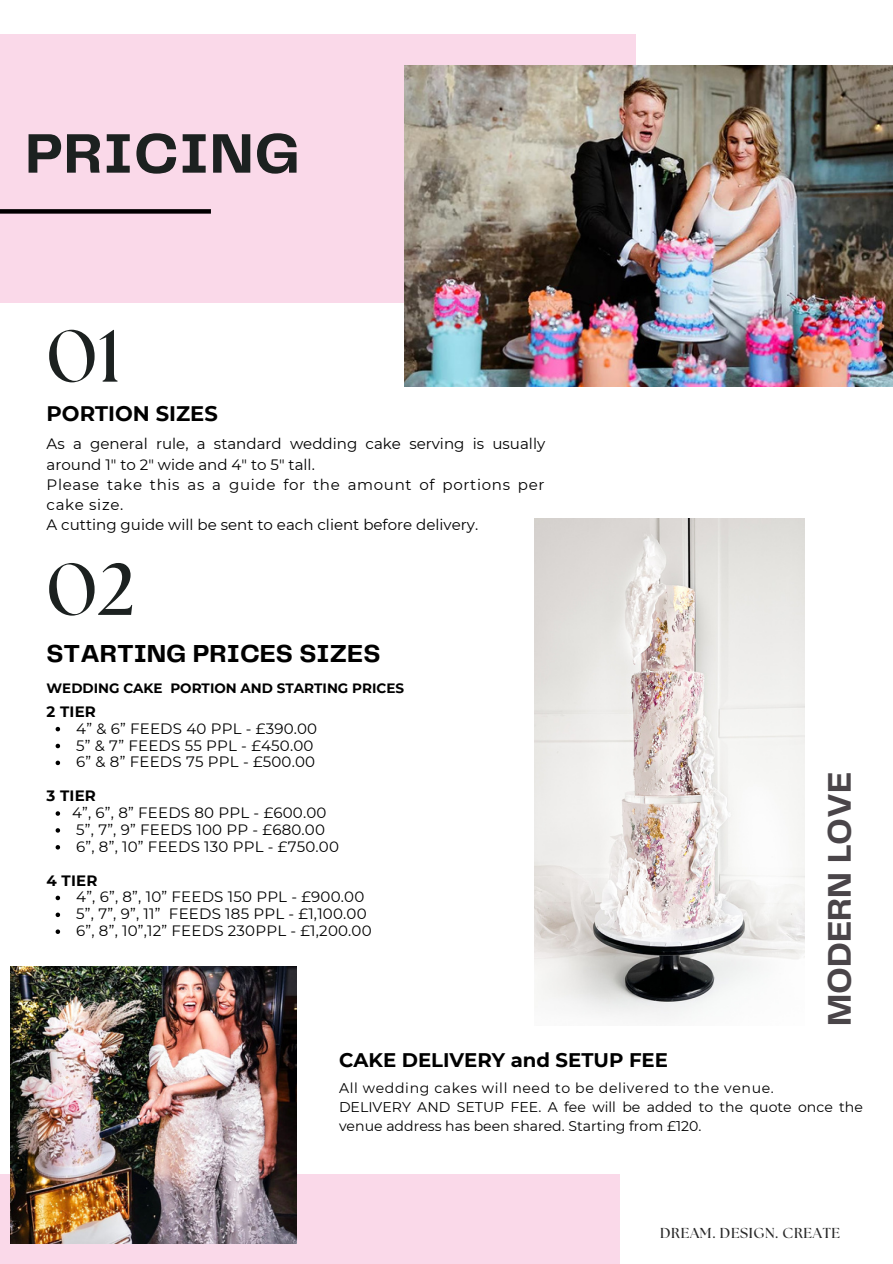
<style>
.page{position:relative;width:893px;height:1264px;background:#fff}
.page>*{position:absolute;margin:0;border:0;box-sizing:border-box;transform-origin:0 0}
.t1{font:700 73.5px "The Seasons";color:#1c2120}
.t2{font:700 57.75px "Telegraf";letter-spacing:.015em;color:#1c2120}
.t3{font:700 33.9px "Telegraf";color:#4a4549}
.t4{font:700 25.5px "Telegraf";color:#000}
.t5{font:700 21px "Montserrat";color:#000}
.t6{font:700 19.65px "Montserrat";color:#000}
.t7{font:15px/20.2px "Montserrat";letter-spacing:.015em;color:#000}
.t8{font:15px/20.2px "Montserrat";letter-spacing:.045em;color:#000}
.t9{font:700 15px "Montserrat";letter-spacing:.015em;color:#000}
.t10{font:700 14.4px "The Seasons";letter-spacing:.045em;color:#272727}
.t11{font:14.1px/19.2px "Montserrat";color:#000}
.t12{font:14.1px "Montserrat";letter-spacing:.045em;color:#000}
.t13{font:700 13.5px "Montserrat";color:#000}
</style>
<div class="page">
<div style="left:0;top:34px;width:635px;height:268px;background:#fad9e9"></div>
<div style="left:0;top:1174px;width:619px;height:89px;background:#fad9e9"></div>
<img style="left:10px;top:966px;width:286px;height:277px">
<div style="left:0;top:209px;width:211px;height:5px;background:#000"></div>
<img style="left:404px;top:65px;width:488px;height:321px">
<img style="left:534px;top:518px;width:270px;height:499px">
<svg style="left:56px;top:727px;width:4px;height:4px"></svg>
<svg style="left:56px;top:743px;width:4px;height:5px"></svg>
<svg style="left:56px;top:760px;width:4px;height:5px"></svg>
<svg style="left:56px;top:811px;width:4px;height:4px"></svg>
<svg style="left:56px;top:828px;width:4px;height:4px"></svg>
<svg style="left:56px;top:845px;width:4px;height:4px"></svg>
<svg style="left:56px;top:895px;width:4px;height:5px"></svg>
<svg style="left:56px;top:912px;width:4px;height:5px"></svg>
<svg style="left:56px;top:929px;width:4px;height:5px"></svg>
<p class="t2" style="left:25px;top:129px;width:276px">PRICING</p>
<p class="t1" style="left:47px;top:323px;width:76px">01</p>
<p class="t5" style="left:47px;top:401px;width:173px">PORTION SIZES</p>
<p class="t7" style="left:47px;top:434px;width:500px">As a general rule, a standard wedding cake serving is usually around 1" to 2" wide and 4" to 5" tall.</p>
<p class="t8" style="left:47px;top:474px;width:499px">Please take this as a guide for the amount of portions per cake size.</p>
<p class="t7" style="left:47px;top:515px;width:433px">A cutting guide will be sent to each client before delivery.</p>
<p class="t1" style="left:47px;top:556px;width:90px">02</p>
<h3 class="t4" style="left:47px;top:643px;width:335px">STARTING PRICES SIZES</h3>
<h3 class="t13" style="left:47px;top:679px;width:359px">WEDDING CAKE PORTION AND STARTING PRICES</h3>
<p class="t9" style="left:47px;top:702px;width:51px">2 TIER</p>
<p class="t7" style="left:76px;top:718px;width:242px">4” &amp; 6” FEEDS 40 PPL - £390.00</p>
<p class="t7" style="left:76px;top:735px;width:239px">5” &amp; 7” FEEDS 55 PPL - £450.00</p>
<h3 class="t7" style="left:76px;top:752px;width:240px">6” &amp; 8” FEEDS 75 PPL - £500.00</h3>
<p class="t9" style="left:47px;top:786px;width:51px">3 TIER</p>
<p class="t7" style="left:72px;top:802px;width:256px">4”, 6”, 8” FEEDS 80 PPL - £600.00</p>
<p class="t7" style="left:76px;top:819px;width:250px">5”, 7”, 9” FEEDS 100 PP - £680.00</p>
<h3 class="t7" style="left:76px;top:836px;width:264px">6”, 8”, 10” FEEDS 130 PPL - £750.00</h3>
<p class="t9" style="left:47px;top:871px;width:52px">4 TIER</p>
<p class="t7" style="left:76px;top:887px;width:289px">4”, 6”, 8”, 10” FEEDS 150 PPL - £900.00</p>
<p class="t7" style="left:76px;top:903px;width:292px">5”, 7”, 9”, 11” FEEDS 185 PPL - £1,100.00</p>
<p class="t7" style="left:76px;top:920px;width:297px">6”, 8”, 10”,12” FEEDS 230PPL - £1,200.00</p>
<p class="t3" style="left:824px;top:1025px;width:255px;rotate:-90deg">MODERN LOVE</p>
<p class="t6" style="left:339px;top:1047px;width:330px">CAKE DELIVERY and SETUP FEE</p>
<p class="t12" style="left:339px;top:1078px;width:436px">All wedding cakes will need to be delivered to the venue.</p>
<h3 class="t11" style="left:339px;top:1097px;width:525px">DELIVERY AND SETUP FEE. A fee will be added to the quote once the venue address has been shared. Starting from £120.</h3>
<h3 class="t10" style="left:660px;top:1226px;width:181px">DREAM. DESIGN. CREATE</h3>
</div>
